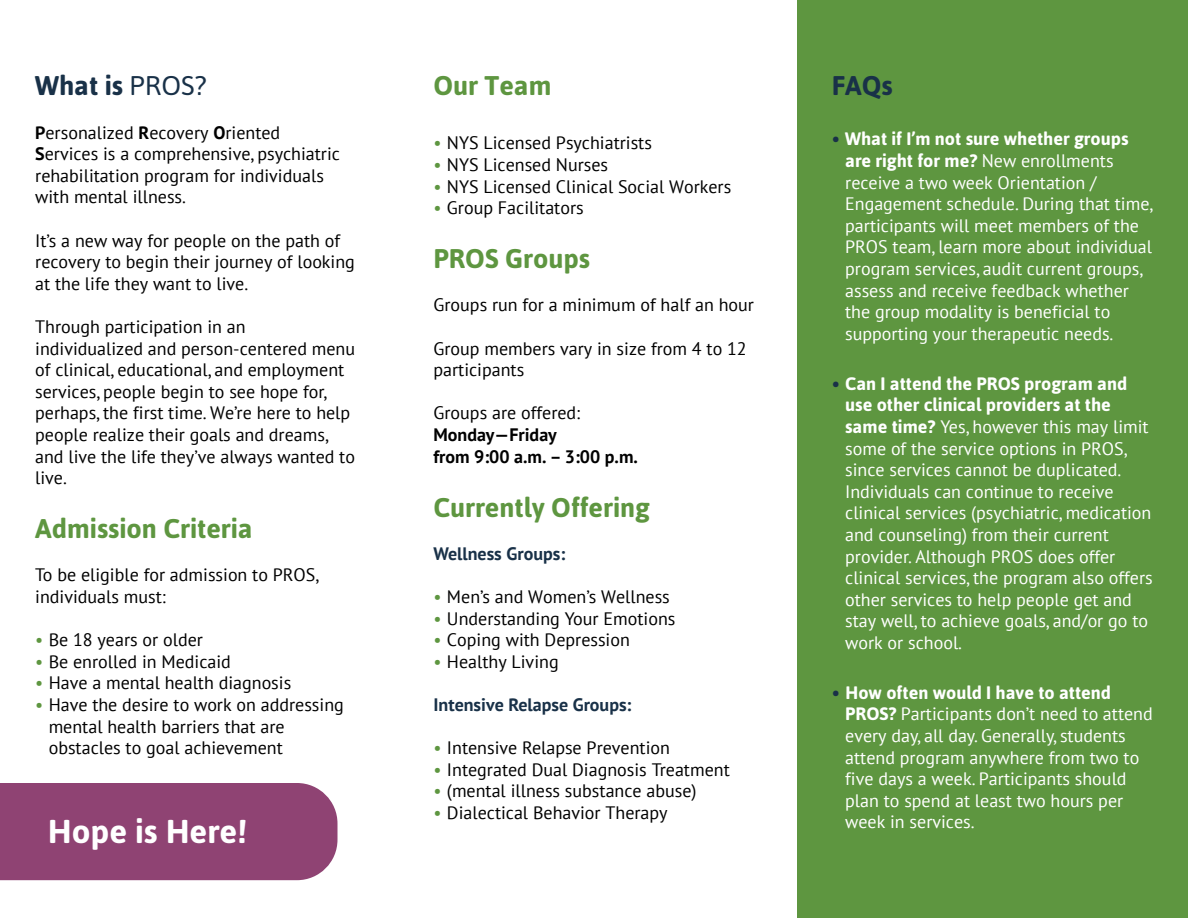
<style>
.page{position:relative;width:1188px;height:918px;background:#fff}
.page>*{position:absolute;margin:0;border:0;box-sizing:border-box;transform-origin:0 0}
.t1{font:700 33px "Asap";color:#fff}
.t2{font:700 27px "Asap";color:#5e9640}
.t3{font:700 27px "Asap";color:#193148}
.t4{font:18px/21.6px "PT Sans";color:#000}
.t5{font:18px/21.6px "PT Sans";color:#fff}
.t6{font:700 18px/21.6px "Asap";color:#fff;text-align:center}
.t7{font:700 18px "PT Sans";color:#193148}
.t8{font:700 18px/21.6px "PT Sans";color:#000}
.s1{font-weight:400}
.s2{font-weight:700}
.s3{color:#5e9640}
.s4{font-family:"PT Sans";color:#193148}
.s5{font-family:"PT Sans";font-weight:400}
.s6{font-family:"Asap";font-weight:700}
</style>
<div class="page">
<div style="left:797px;top:0;width:391px;height:918px;background:#5e9640"></div>
<div style="left:0;top:783px;width:338px;height:97px;background:#8f4373"></div>
<h2 class="t3" style="left:35px;top:70px;width:173px">What is <span class="s1">PROS?</span></h2>
<p class="t4" style="left:35px;top:121px;width:306px"><span class="s2">P</span>ersonalized <span class="s2">R</span>ecovery <span class="s2">O</span>riented <span class="s2">S</span>ervices is a comprehensive, psychiatric rehabilitation program for individuals with mental illness.</p>
<p class="t4" style="left:35px;top:229px;width:321px">It’s a new way for people on the path of recovery to begin their journey of looking at the life they want to live.</p>
<p class="t4" style="left:35px;top:315px;width:321px">Through participation in an individualized and person-centered menu of clinical, educational, and employment services, people begin to see hope for, perhaps, the first time. We’re here to help people realize their goals and dreams, and live the life they’ve always wanted to live.</p>
<h2 class="t2" style="left:35px;top:513px;width:219px">Admission Criteria</h2>
<p class="t4" style="left:35px;top:564px;width:285px">To be eligible for admission to PROS, individuals must:</p>
<p class="t4" style="left:35px;top:629px;width:169px"><span class="s3">•</span> Be 18 years or older</p>
<p class="t4" style="left:35px;top:650px;width:197px"><span class="s3">•</span> Be enrolled in Medicaid</p>
<p class="t4" style="left:35px;top:672px;width:258px"><span class="s3">•</span> Have a mental health diagnosis</p>
<p class="t4" style="left:49px;top:693px;width:297px;text-indent:-14px"><span class="s3">•</span> Have the desire to work on addressing mental health barriers that are obstacles to goal achievement</p>
<h1 class="t1" style="left:48px;top:812px;width:201px">Hope is Here!</h1>
<h2 class="t2" style="left:433px;top:70px;width:120px">Our Team</h2>
<p class="t4" style="left:433px;top:132px;width:220px"><span class="s3">•</span> NYS Licensed Psychiatrists</p>
<p class="t4" style="left:433px;top:153px;width:176px"><span class="s3">•</span> NYS Licensed Nurses</p>
<p class="t4" style="left:433px;top:175px;width:299px"><span class="s3">•</span> NYS Licensed Clinical Social Workers</p>
<p class="t4" style="left:433px;top:197px;width:152px"><span class="s3">•</span> Group Facilitators</p>
<h2 class="t2" style="left:433px;top:243px;width:158px">PROS Groups</h2>
<p class="t4" style="left:433px;top:294px;width:322px">Groups run for a minimum of half an hour</p>
<p class="t4" style="left:433px;top:337px;width:315px">Group members vary in size from 4 to 12 participants</p>
<p class="t4" style="left:433px;top:402px;width:148px">Groups are offered:</p>
<p class="t8" style="left:433px;top:424px;width:206px">Monday—Friday<br>from 9:00 a.m. – 3:00 p.m.</p>
<h2 class="t2" style="left:433px;top:491px;width:218px">Currently Offering</h2>
<p class="t7" style="left:433px;top:542px;width:133px">Wellness Groups:</p>
<p class="t4" style="left:433px;top:585px;width:238px"><span class="s3">•</span> Men’s and Women’s Wellness</p>
<p class="t4" style="left:433px;top:607px;width:244px"><span class="s3">•</span> Understanding Your Emotions</p>
<p class="t4" style="left:433px;top:629px;width:198px"><span class="s3">•</span> Coping with Depression</p>
<p class="t4" style="left:433px;top:650px;width:127px"><span class="s3">•</span> Healthy Living</p>
<p class="t7" style="left:433px;top:693px;width:200px">Intensive Relapse Groups:</p>
<p class="t4" style="left:433px;top:737px;width:238px"><span class="s3">•</span> Intensive Relapse Prevention</p>
<p class="t4" style="left:433px;top:758px;width:298px"><span class="s3">•</span> Integrated Dual Diagnosis Treatment</p>
<p class="t4" style="left:433px;top:780px;width:265px"><span class="s3">•</span> (mental illness substance abuse)</p>
<p class="t4" style="left:433px;top:801px;width:236px"><span class="s3">•</span> Dialectical Behavior Therapy</p>
<h2 class="t3" style="left:832px;top:70px;width:63px">FAQs</h2>
<p class="t6" style="left:832px;top:128px;width:298px"><span class="s4">•</span> What if I’m not sure whether groups are right for me? <span class="s5">New enrollments</span></p>
<p class="t5" style="left:845px;top:171px;width:309px">receive a two week Orientation / Engagement schedule. During that time, participants will meet members of the PROS team, learn more about individual program services, audit current groups, assess and receive feedback whether the group modality is beneficial to supporting your therapeutic needs.</p>
<p class="t6" style="left:832px;top:372px;width:297px"><span class="s4">•</span> Can I attend the PROS program and use other clinical providers at the</p>
<p class="t5" style="left:845px;top:415px;width:309px"><span class="s6">same time?</span> Yes, however this may limit some of the service options in PROS, since services cannot be duplicated.<br>Individuals can continue to receive clinical services (psychiatric, medication and counseling) from their current provider. Although PROS does offer clinical services, the program also offers other services to help people get and stay well, to achieve goals, and/or go to work or school.</p>
<p class="t6" style="left:832px;top:682px;width:281px"><span class="s4">•</span> How often would I have to attend</p>
<p class="t5" style="left:845px;top:703px;width:309px"><span class="s6">PROS?</span> Participants don’t need to attend every day, all day. Generally, students attend program anywhere from two to five days a week. Participants should plan to spend at least two hours per week in services.</p>
</div>
